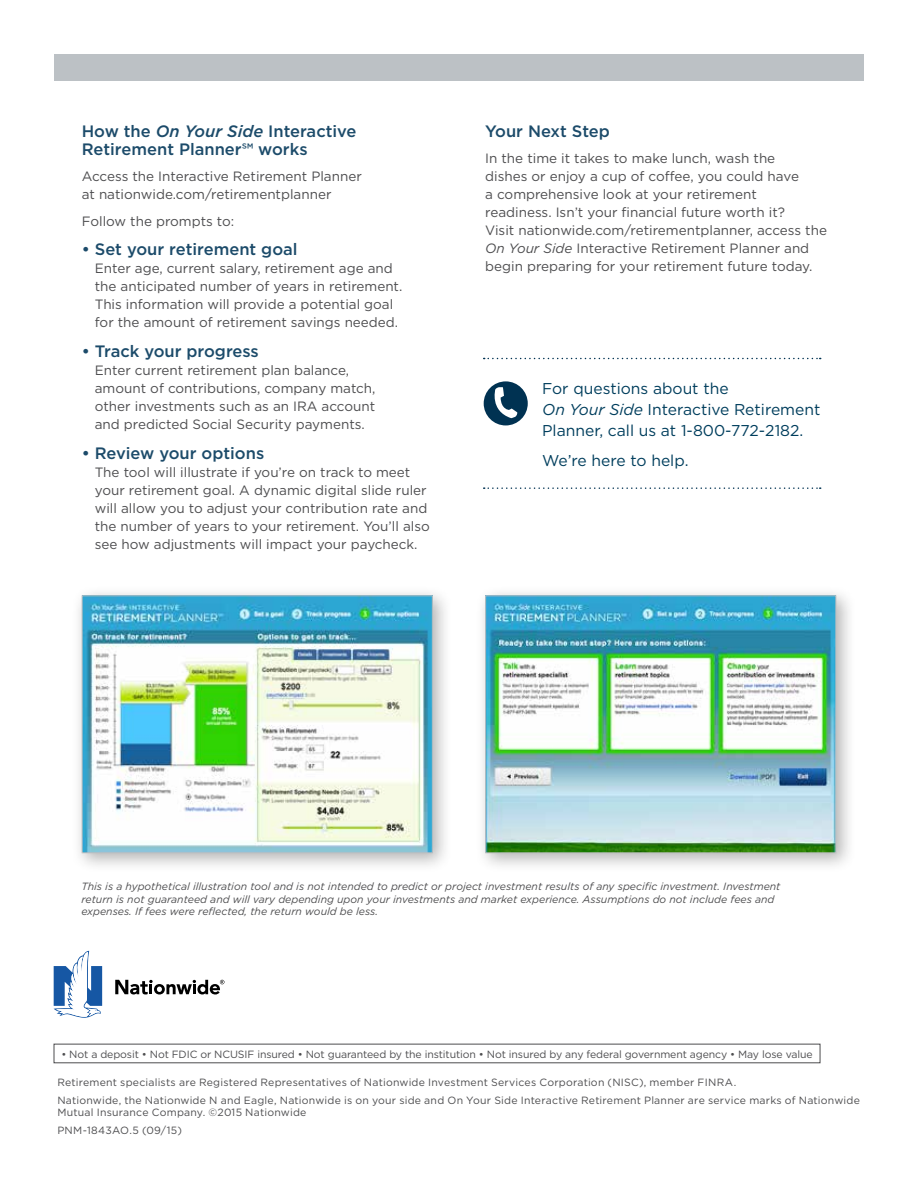
<style>
.page{position:relative;width:918px;height:1188px;background:#fff}
.page>*{position:absolute;margin:0;border:0;box-sizing:border-box;transform-origin:0 0}
.t1{font:500 16.5px/18px "Gotham";color:#1c4b6a}
.t2{font:15.6px/20.9px "Gotham";color:#003e5d}
.t3{font:13.5px/18px "Gotham";color:#4d4d4f}
.t4{font:10.5px/18px "Gotham";letter-spacing:.015em;color:#4d4d4f}
.t5{font:italic 10.5px/12.8px "Gotham";color:#4d4d4f}
.t6{font:10.5px "Gotham";letter-spacing:-.01em;color:#4d4d4f}
.s1{font-style:italic}
</style>
<div class="page">
<div style="left:54px;top:54px;width:810px;height:27px;background:#bcc1c5"></div>
<div style="left:72px;top:585px;width:381px;height:288px;background:#000;opacity:.3"></div>
<img style="left:84px;top:597px;width:347px;height:254px">
<div style="left:82px;top:595px;width:351px;height:258px;border:1px solid #bcbec0"></div>
<div style="left:475px;top:585px;width:381px;height:288px;background:#000;opacity:.3"></div>
<img style="left:487px;top:597px;width:347px;height:254px">
<div style="left:485px;top:595px;width:351px;height:258px;border:1px solid #bcbec0"></div>
<svg style="left:115px;top:980px;width:109px;height:15px"></svg>
<svg style="left:54px;top:951px;width:48px;height:67px"></svg>
<div style="left:484px;top:381px;width:44px;height:44px;background:#003252;border-radius:50%"></div>
<svg style="left:490px;top:386px;width:27px;height:32px"></svg>
<svg style="left:484px;top:358px;width:337px;height:1px"></svg>
<svg style="left:484px;top:487px;width:337px;height:2px"></svg>
<div style="left:54px;top:1044px;width:766px;height:19px;border:1px solid #4d4d4f"></div>
<p class="t1" style="left:82px;top:122px;width:276px">How the <span class="s1">On Your Side</span> Interactive<br>Retirement Planner℠ works</p>
<p class="t3" style="left:82px;top:167px;width:282px">Access the Interactive Retirement Planner at nationwide.com/retirementplanner</p>
<p class="t3" style="left:82px;top:211px;width:154px">Follow the prompts to:</p>
<p class="t1" style="left:82px;top:240px;width:217px">• Set your retirement goal</p>
<p class="t3" style="left:95px;top:259px;width:309px">Enter age, current salary, retirement age and the anticipated number of years in retirement.<br>This information will provide a potential goal for the amount of retirement savings needed.</p>
<p class="t1" style="left:82px;top:342px;width:179px">• Track your progress</p>
<p class="t3" style="left:95px;top:361px;width:282px">Enter current retirement plan balance, amount of contributions, company match, other investments such as an IRA account and predicted Social Security payments.</p>
<p class="t1" style="left:82px;top:444px;width:184px">• Review your options</p>
<p class="t3" style="left:95px;top:463px;width:337px">The tool will illustrate if you’re on track to meet your retirement goal. A dynamic digital slide ruler will allow you to adjust your contribution rate and the number of years to your retirement. You’ll also see how adjustments will impact your paycheck.</p>
<p class="t1" style="left:485px;top:122px;width:126px">Your Next Step</p>
<p class="t3" style="left:485px;top:149px;width:343px">In the time it takes to make lunch, wash the<br>dishes or enjoy a cup of coffee, you could have<br>a comprehensive look at your retirement<br>readiness. Isn’t your financial future worth it?<br>Visit nationwide.com/retirementplanner, access the <span class="s1">On Your Side</span> Interactive Retirement Planner and begin preparing for your retirement future today.</p>
<p class="t2" style="left:542px;top:378px;width:280px">For questions about the<br><span class="s1">On Your Side</span> Interactive Retirement<br>Planner, call us at 1-800-772-2182.</p>
<p class="t2" style="left:542px;top:450px;width:148px">We’re here to help.</p>
<p class="t5" style="left:81px;top:879px;width:701px">This is a hypothetical illustration tool and is not intended to predict or project investment results of any specific investment. Investment return is not guaranteed and will vary depending upon your investments and market experience. Assumptions do not include fees and expenses. If fees were reflected, the return would be less.</p>
<p class="t6" style="left:61px;top:1047px;width:753px">• Not a deposit • Not FDIC or NCUSIF insured • Not guaranteed by the institution • Not insured by any federal government agency • May lose value</p>
<p class="t4" style="left:57px;top:1073px;width:804px">Retirement specialists are Registered Representatives of Nationwide Investment Services Corporation (NISC), member FINRA.<br>Nationwide, the Nationwide N and Eagle, Nationwide is on your side and On Your Side Interactive Retirement Planner are service marks of Nationwide</p>
<p class="t4" style="left:57px;top:1104px;width:251px">Mutual Insurance Company. ©2015 Nationwide<br>PNM-1843AO.5 (09/15)</p>
</div>
